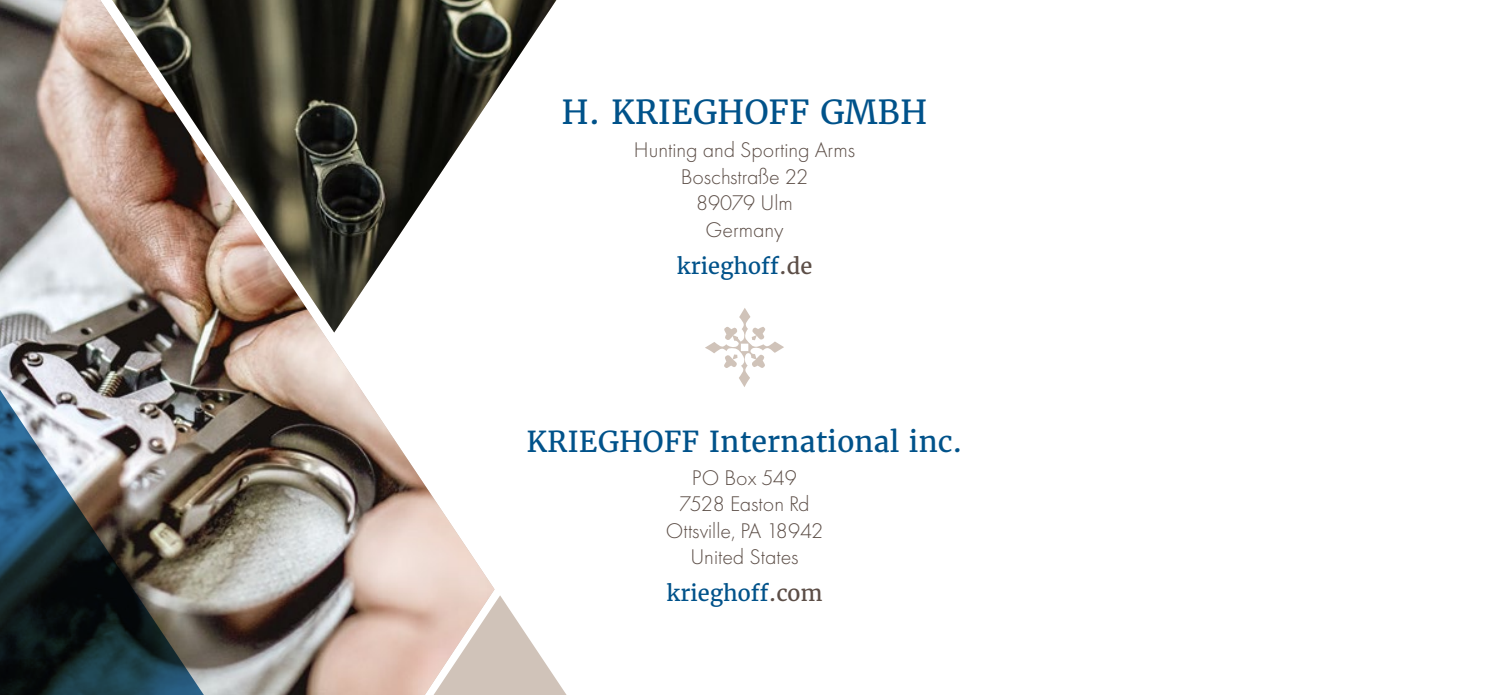
<style>
.page{position:relative;width:1489px;height:695px;background:#fff}
.page>*{position:absolute;margin:0;border:0;box-sizing:border-box;transform-origin:0 0}
.t1{font:33px "Merriweather";color:#00528a}
.t2{font:28.75px "Merriweather";color:#00528a}
.t3{font:300 22px/26.5px "Futura PT";color:#5c4e47;text-align:center}
.t4{font:22px "Merriweather";color:#00528a}
.s1{color:#5c4e47}
</style>
<div class="page">
<img style="left:494px;top:0;width:62px;height:94px">
<svg style="left:494px;top:595px;width:72px;height:99px"></svg>
<img style="left:0;top:0;width:494px;height:694px">
<img style="left:0;top:345px;width:210px;height:349px">
<svg style="left:705px;top:308px;width:79px;height:79px"></svg>
<h1 class="t1" style="left:561px;top:92px;width:367px">H. KRIEGHOFF GMBH</h1>
<p class="t3" style="left:634px;top:137px;width:223px">Hunting and Sporting Arms<br>Boschstraße 22<br>89079 Ulm<br>Germany</p>
<p class="t4" style="left:676px;top:252px;width:137px">krieghoff<span class="s1">.de</span></p>
<h2 class="t2" style="left:526px;top:423px;width:437px">KRIEGHOFF International inc.</h2>
<p class="t3" style="left:666px;top:464px;width:159px">PO Box 549<br>7528 Easton Rd<br>Ottsville, PA 18942<br>United States</p>
<p class="t4" style="left:666px;top:579px;width:158px">krieghoff<span class="s1">.com</span></p>
</div>
